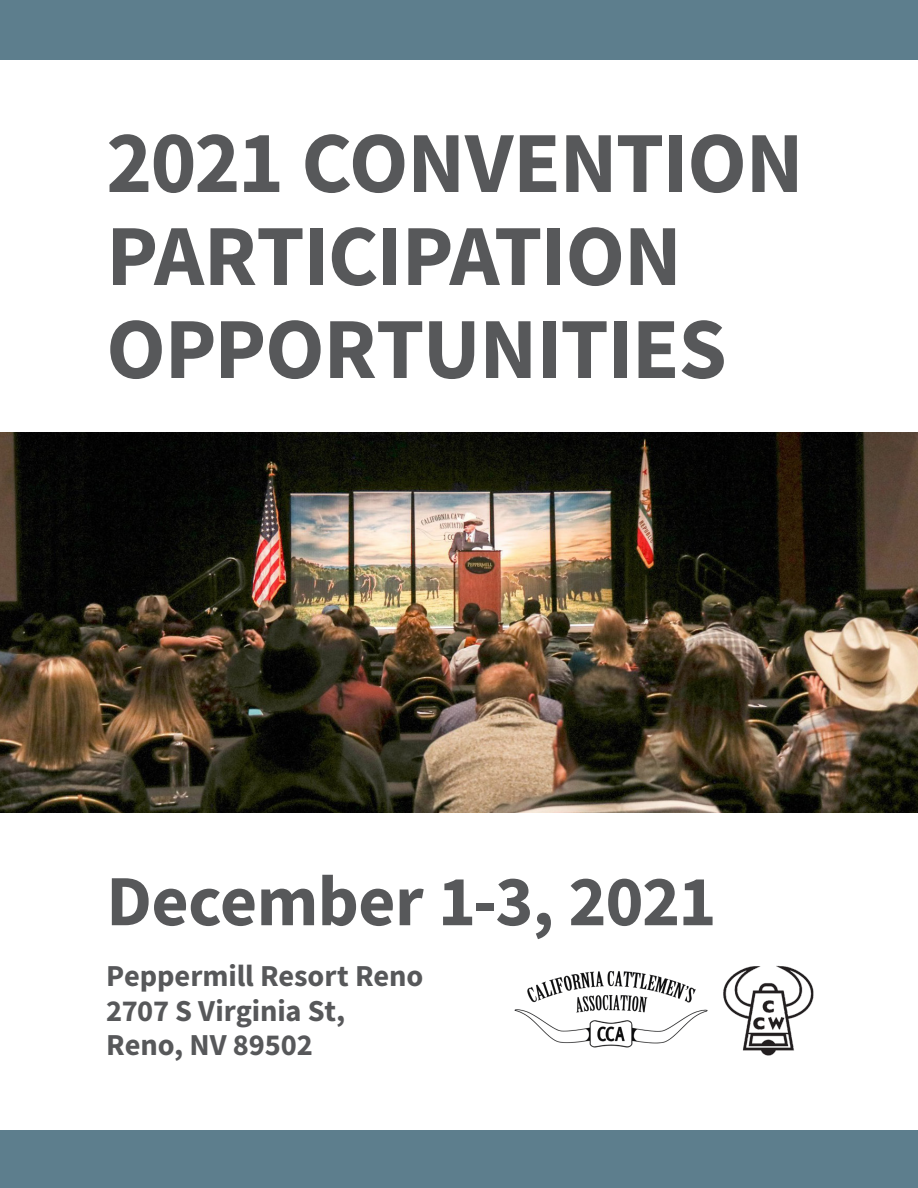
<style>
.page{position:relative;width:918px;height:1188px;background:#fff}
.page>*{position:absolute;margin:0;border:0;box-sizing:border-box;transform-origin:0 0}
.Page_Title{font:700 87px/93px "Source Sans Pro";letter-spacing:-.015em;color:#57585a}
.Page_Title-2{font:700 72px "Source Sans Pro";letter-spacing:-.01em;color:#57585a}
.Page_Title-3{font:700 30.45px/34.5px "Source Sans Pro";letter-spacing:-.005em;color:#57585a}
</style>
<div class="page">
<div style="left:0;top:1130px;width:918px;height:58px;background:#5d7e8d"></div>
<div style="left:0;top:0;width:918px;height:59px;background:#5d7e8d"></div>
<img style="left:0;top:433px;width:918px;height:380px">
<img style="left:514px;top:971px;width:193px;height:77px">
<img style="left:723px;top:965px;width:91px;height:91px">
<p class="Page_Title" style="left:106px;top:115px;width:699px">2021 CONVENTION<br>PARTICIPATION</p>
<p class="Page_Title" style="left:106px;top:301px;width:622px">OPPORTUNITIES</p>
<p class="Page_Title-2" style="left:106px;top:853px;width:612px">December 1-3, 2021</p>
<p class="Page_Title-3" style="left:106px;top:958px;width:319px">Peppermill Resort Reno<br>2707 S Virginia St,<br>Reno, NV 89502</p>
</div>
